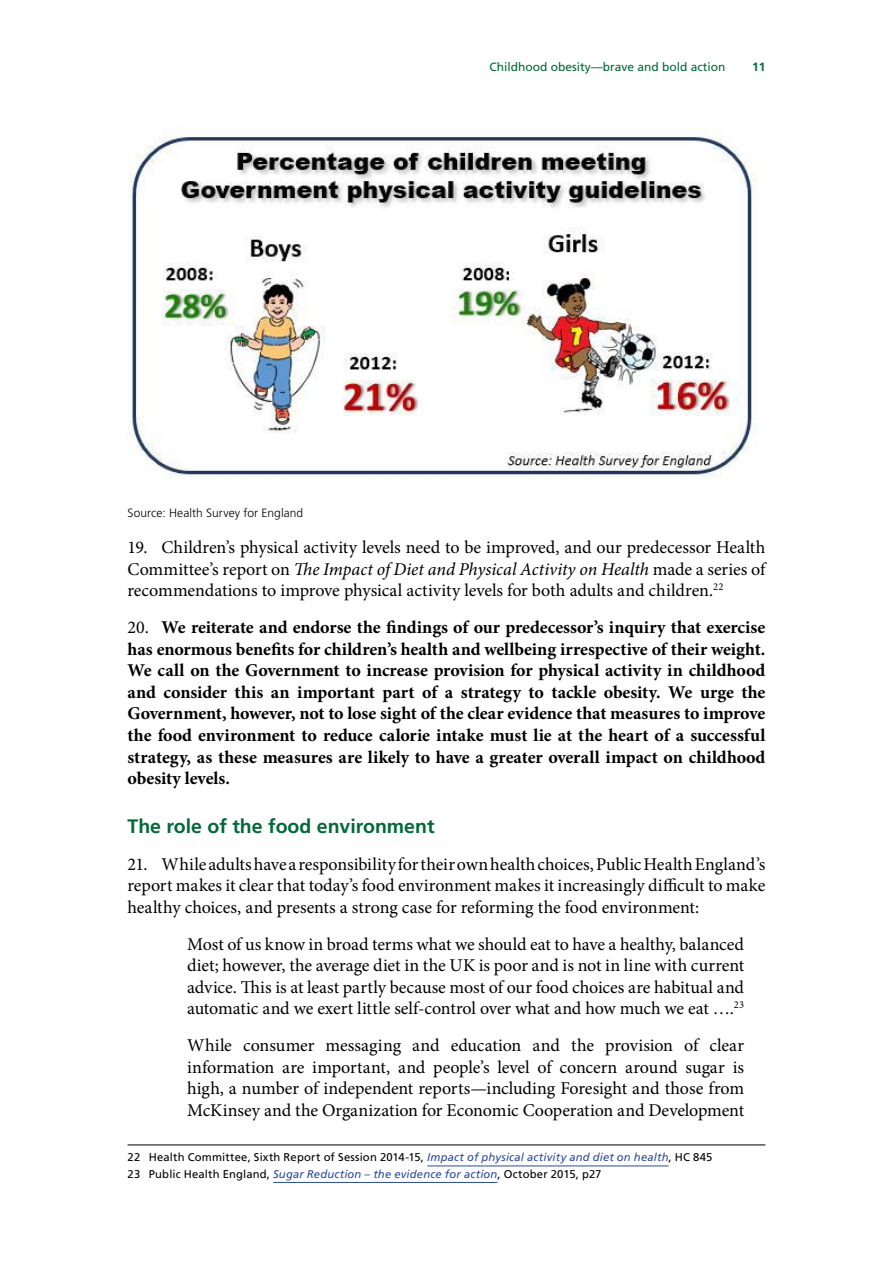
<style>
.page{position:relative;width:893px;height:1263px;background:#fff}
.page>*{position:absolute;margin:0;border:0;box-sizing:border-box;transform-origin:0 0}
.Heading_2{font:700 19.5px "Frutiger LT Std";color:#026937}
.t1{font:18px/21.6px "Minion Pro";letter-spacing:-.01em;color:#000;text-align:justify}
.t2{font:700 18px/21.6px "Minion Pro";letter-spacing:-.005em;color:#000;text-align:justify}
.t3{font:12px "Frutiger LT Std";color:#026937}
.Source{font:300 12px "Frutiger LT Std";letter-spacing:.005em;color:#000}
.t4{font:700 12px "Frutiger LT Std";color:#026937}
.Footnote_text{font:11.25px "Frutiger LT Std";letter-spacing:.015em;color:#000}
.s1{font-style:italic}
.s2{font-weight:400}
.s3{font-style:italic;color:#2a4b9b}
</style>
<div class="page">
<img style="left:128px;top:130px;width:630px;height:349px">
<hr style="left:128px;top:1145px;width:637px;height:1px;background:#000">
<hr style="left:427px;top:1165px;width:242px;height:1px;background:#2a4b9b">
<hr style="left:273px;top:1182px;width:224px;height:1px;background:#2a4b9b">
<p class="t3" style="left:489px;top:59px;width:238px">Childhood obesity—brave and bold action</p>
<p class="t4" style="left:752px;top:59px;width:15px">11</p>
<p class="Source" style="left:128px;top:506px;width:177px">Source: Health Survey for England</p>
<p class="t1" style="left:128px;top:537px;width:639px">19. Children’s physical activity levels need to be improved, and our predecessor Health Committee’s report on <span class="s1">The Impact of Diet and Physical Activity on Health</span> made a series of recommendations to improve physical activity levels for both adults and children.<sup>22</sup></p>
<p class="t2" style="left:128px;top:616px;width:639px"><span class="s2">20.</span> We reiterate and endorse the findings of our predecessor’s inquiry that exercise has enormous benefits for children’s health and wellbeing irrespective of their weight.<br>We call on the Government to increase provision for physical activity in childhood and consider this an important part of a strategy to tackle obesity. We urge the Government, however, not to lose sight of the clear evidence that measures to improve the food environment to reduce calorie intake must lie at the heart of a successful strategy, as these measures are likely to have a greater overall impact on childhood obesity levels.</p>
<h2 class="Heading_2" style="left:128px;top:815px;width:309px">The role of the food environment</h2>
<p class="t1" style="left:128px;top:853px;width:639px">21. While adults have a responsibility for their own health choices, Public Health England’s report makes it clear that today’s food environment makes it increasingly difficult to make healthy choices, and presents a strong case for reforming the food environment:</p>
<p class="t1" style="left:187px;top:933px;width:559px">Most of us know in broad terms what we should eat to have a healthy, balanced diet; however, the average diet in the UK is poor and is not in line with current advice. This is at least partly because most of our food choices are habitual and automatic and we exert little self-control over what and how much we eat ….<sup>23</sup></p>
<p class="t1" style="left:187px;top:1034px;width:559px">While consumer messaging and education and the provision of clear information are important, and people’s level of concern around sugar is high, a number of independent reports—including Foresight and those from McKinsey and the Organization for Economic Cooperation and Development</p>
<p class="Footnote_text" style="left:128px;top:1151px;width:586px">22 Health Committee, Sixth Report of Session 2014-15, <span class="s3">Impact of physical activity and diet on health</span>, HC 845</p>
<p class="Footnote_text" style="left:128px;top:1167px;width:475px">23 Public Health England, <span class="s3">Sugar Reduction – the evidence for action</span>, October 2015, p27</p>
</div>
